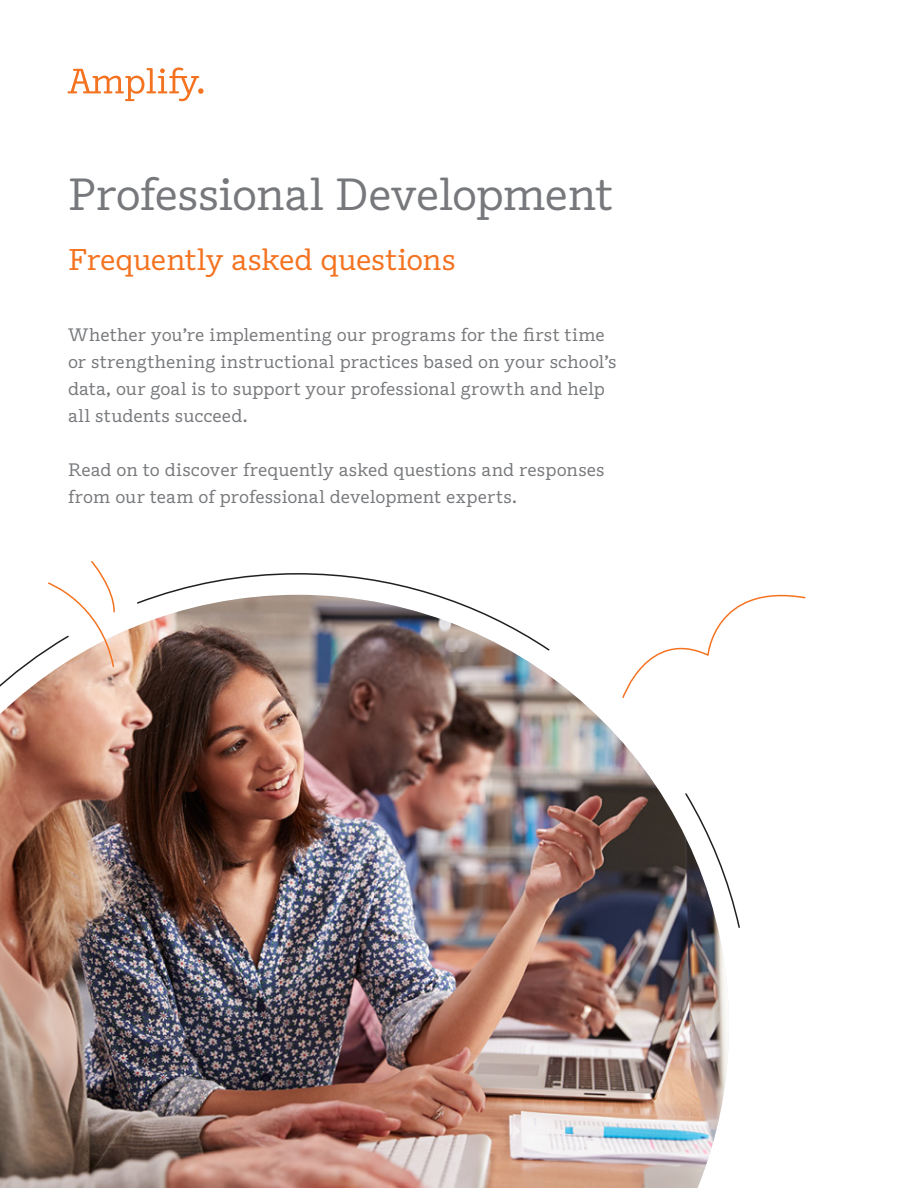
<style>
.page{position:relative;width:918px;height:1188px;background:#fff}
.page>*{position:absolute;margin:0;border:0;box-sizing:border-box;transform-origin:0 0}
.t1{font:45px "Amplify";letter-spacing:-.015em;color:#76787b}
.t2{font:30px "Amplify";letter-spacing:-.01em;color:#f47321}
.t3{font:18px/27px "Amplify";letter-spacing:.005em;color:#76787b}
</style>
<div class="page">
<img style="left:0;top:626px;width:729px;height:562px">
<svg style="left:684px;top:792px;width:56px;height:137px"></svg>
<svg style="left:136px;top:573px;width:415px;height:79px"></svg>
<svg style="left:0;top:561px;width:116px;height:138px"></svg>
<svg style="left:622px;top:594px;width:184px;height:105px"></svg>
<svg style="left:68px;top:68px;width:136px;height:33px"></svg>
<p class="t1" style="left:68px;top:164px;width:546px">Professional Development</p>
<p class="t2" style="left:68px;top:240px;width:389px">Frequently asked questions</p>
<p class="t3" style="left:68px;top:322px;width:550px">Whether you’re implementing our programs for the first time or strengthening instructional practices based on your school’s data, our goal is to support your professional growth and help all students succeed.</p>
<p class="t3" style="left:68px;top:457px;width:538px">Read on to discover frequently asked questions and responses from our team of professional development experts.</p>
</div>
